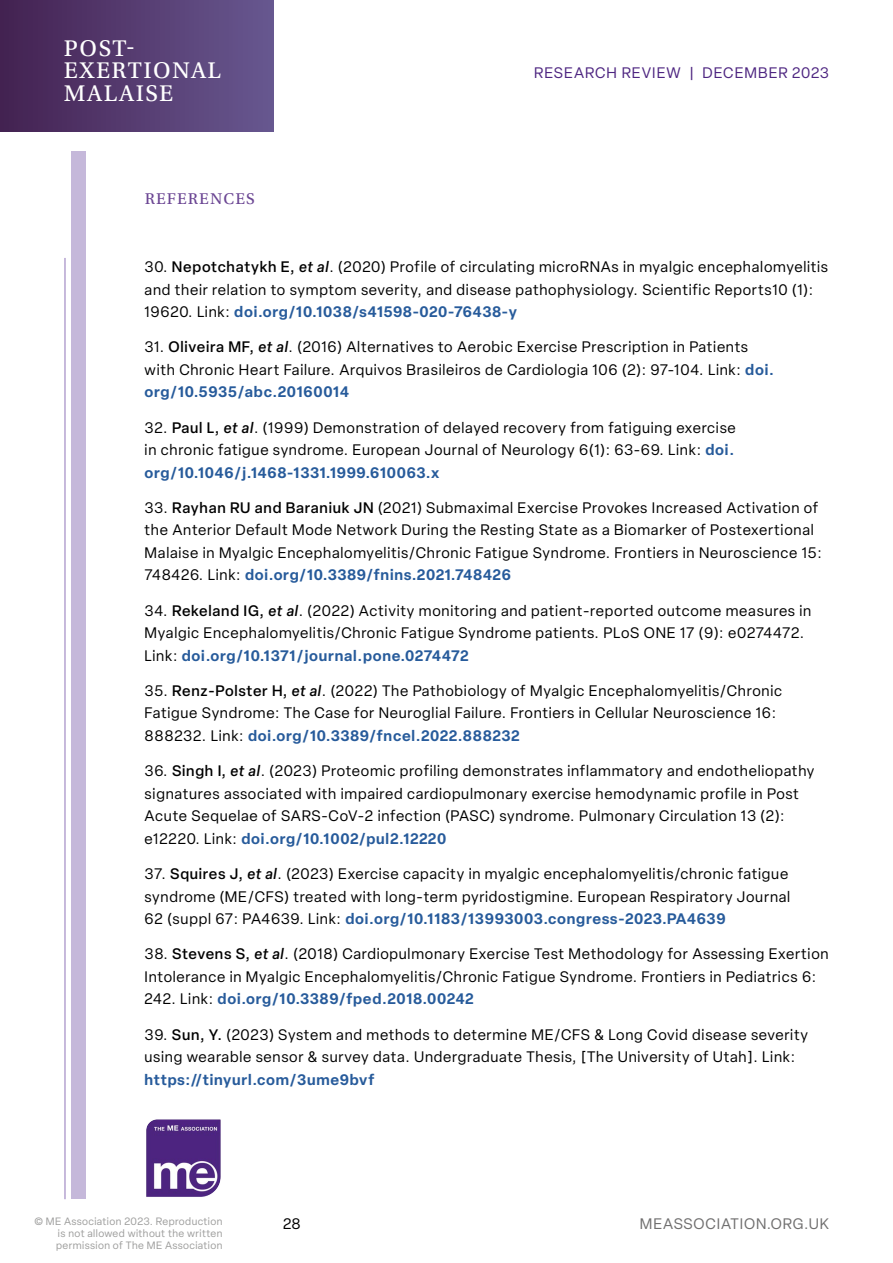
<style>
.page{position:relative;width:893px;height:1263px;background:#fff}
.page>*{position:absolute;margin:0;border:0;box-sizing:border-box;transform-origin:0 0}
.t1{font:24px/22.5px "Utopia Std Capt";letter-spacing:.06em;color:#fff}
.t2{font:16.5px "Utopia Std Capt";letter-spacing:.07em;color:#6c4794}
.t3{font:15px/22.5px "Elza";letter-spacing:.05em;color:#000}
.t4{font:600 15px "Elza";letter-spacing:.05em;color:#275b9b}
.t5{font:15px "Elza";letter-spacing:.07em;color:#4e2681}
.t6{font:15px "Elza";letter-spacing:.06em;color:#706f6f}
.t7{font:10.5px/12px "Elza";letter-spacing:.04em;color:#9d9d9c}
.s1{font-weight:500}
.s2{font-weight:500;font-style:italic}
.s3{font-weight:600;color:#275b9b}
</style>
<div class="page">
<div style="left:0;top:0;width:273px;height:132px;background:linear-gradient(to right,#442151,#685890)"></div>
<svg style="left:146px;top:1119px;width:75px;height:78px;background:#6e4e97"></svg>
<div style="left:71px;top:152px;width:15px;height:1047px;background:#c5b8da"></div>
<hr style="left:64px;top:258px;width:2px;height:941px;background:#b4a3d0">
<h1 class="t1" style="left:64px;top:37px;width:158px">POST-<br>EXERTIONAL<br>MALAISE</h1>
<p class="t2" style="left:145px;top:190px;width:112px">REFERENCES</p>
<p class="t5" style="left:534px;top:63px;width:296px">RESEARCH REVIEW | DECEMBER 2023</p>
<p class="t3" style="left:145px;top:256px;width:685px">30. <span class="s1">Nepotchatykh E,</span> <span class="s2">et al</span>. (2020) Profile of circulating microRNAs in myalgic encephalomyelitis and their relation to symptom severity, and disease pathophysiology. Scientific Reports10 (1):<br>19620. Link: <span class="s3">doi.org/10.1038/s41598-020-76438-y</span></p>
<p class="t3" style="left:145px;top:336px;width:631px">31. <span class="s1">Oliveira MF,</span> <span class="s2">et al</span>. (2016) Alternatives to Aerobic Exercise Prescription in Patients with Chronic Heart Failure. Arquivos Brasileiros de Cardiologia 106 (2): 97-104. Link: <span class="s3">doi. org/10.5935/abc.20160014</span></p>
<p class="t3" style="left:145px;top:416px;width:593px;text-align:justify">32. <span class="s1">Paul L,</span> <span class="s2">et al</span>. (1999) Demonstration of delayed recovery from fatiguing exercise in chronic fatigue syndrome. European Journal of Neurology 6(1): 63-69. Link: <span class="s3">doi. org/10.1046/j.1468-1331.1999.610063.x</span></p>
<p class="t3" style="left:145px;top:496px;width:679px">33. <span class="s1">Rayhan RU and Baraniuk JN</span> (2021) Submaximal Exercise Provokes Increased Activation of the Anterior Default Mode Network During the Resting State as a Biomarker of Postexertional Malaise in Myalgic Encephalomyelitis/Chronic Fatigue Syndrome. Frontiers in Neuroscience 15:<br>748426. Link: <span class="s3">doi.org/10.3389/fnins.2021.748426</span></p>
<p class="t3" style="left:145px;top:599px;width:668px">34. <span class="s1">Rekeland IG,</span> <span class="s2">et al</span>. (2022) Activity monitoring and patient-reported outcome measures in<br>Myalgic Encephalomyelitis/Chronic Fatigue Syndrome patients. PLoS ONE 17 (9): e0274472.<br>Link: <span class="s3">doi.org/10.1371/journal.pone.0274472</span></p>
<p class="t3" style="left:145px;top:679px;width:639px">35. <span class="s1">Renz-Polster H,</span> <span class="s2">et al</span>. (2022) The Pathobiology of Myalgic Encephalomyelitis/Chronic<br>Fatigue Syndrome: The Case for Neuroglial Failure. Frontiers in Cellular Neuroscience 16:<br>888232. Link: <span class="s3">doi.org/10.3389/fncel.2022.888232</span></p>
<p class="t3" style="left:145px;top:760px;width:671px">36. <span class="s1">Singh I,</span> <span class="s2">et al</span>. (2023) Proteomic profiling demonstrates inflammatory and endotheliopathy signatures associated with impaired cardiopulmonary exercise hemodynamic profile in Post Acute Sequelae of SARS-CoV-2 infection (PASC) syndrome. Pulmonary Circulation 13 (2): e12220. Link: <span class="s3">doi.org/10.1002/pul2.12220</span></p>
<p class="t3" style="left:145px;top:862px;width:647px">37. <span class="s1">Squires J,</span> <span class="s2">et al</span>. (2023) Exercise capacity in myalgic encephalomyelitis/chronic fatigue syndrome (ME/CFS) treated with long-term pyridostigmine. European Respiratory Journal<br>62 (suppl 67: PA4639. Link: <span class="s3">doi.org/10.1183/13993003.congress-2023.PA4639</span></p>
<p class="t3" style="left:145px;top:943px;width:686px">38. <span class="s1">Stevens S,</span> <span class="s2">et al</span>. (2018) Cardiopulmonary Exercise Test Methodology for Assessing Exertion<br>Intolerance in Myalgic Encephalomyelitis/Chronic Fatigue Syndrome. Frontiers in Pediatrics 6:<br>242. Link: <span class="s3">doi.org/10.3389/fped.2018.00242</span></p>
<p class="t3" style="left:145px;top:1023px;width:665px">39. <span class="s1">Sun, Y.</span> (2023) System and methods to determine ME/CFS &amp; Long Covid disease severity using wearable sensor &amp; survey data. Undergraduate Thesis, [The University of Utah]. Link:</p>
<p class="t4" style="left:145px;top:1068px;width:231px">https://tinyurl.com/3ume9bvf</p>
<p class="t7" style="left:34px;top:1215px;width:190px">© ME Association 2023. Reproduction</p>
<p class="t3" style="left:283px;top:1212px;width:19px">28</p>
<p class="t6" style="left:640px;top:1214px;width:191px">MEASSOCIATION.ORG.UK</p>
<p class="t7" style="left:56px;top:1227px;width:168px">is not allowed without the written permission of The ME Association</p>
</div>
